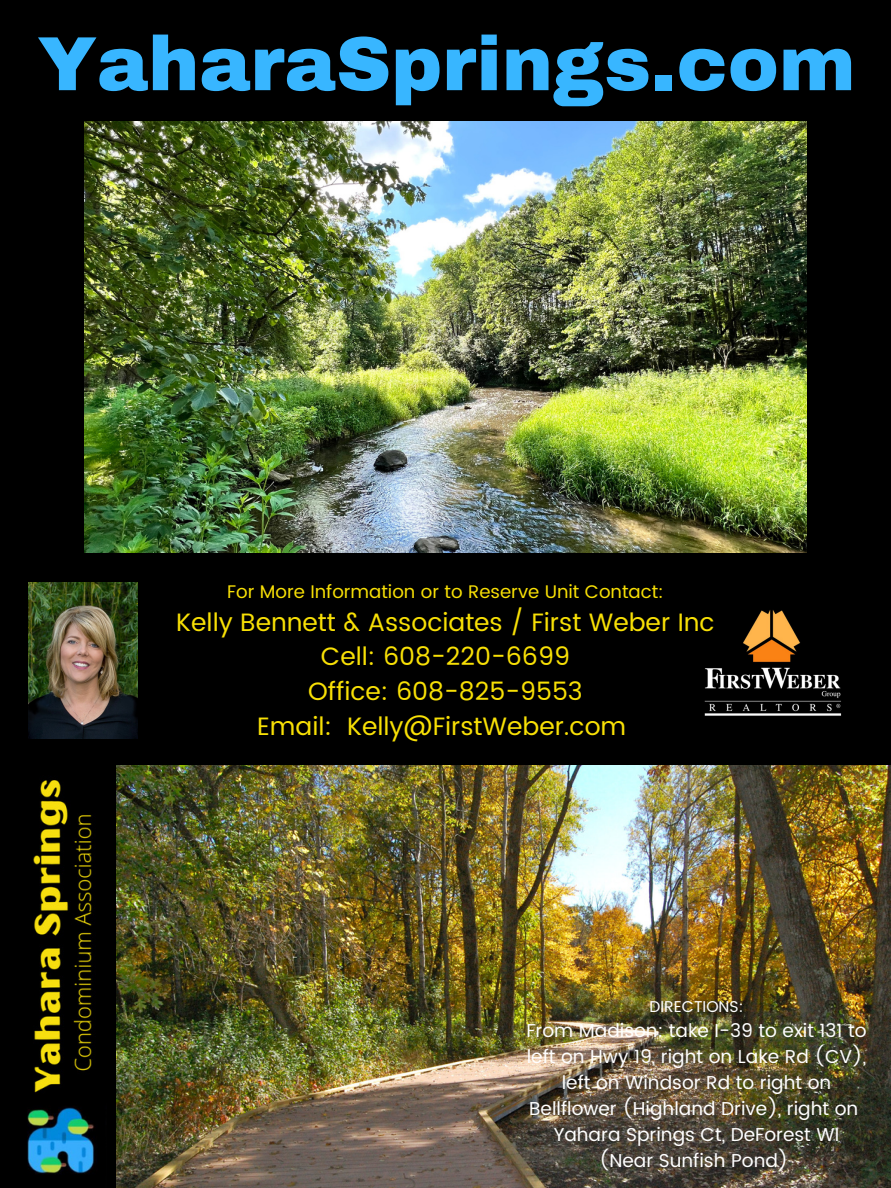
<style>
.page{position:relative;width:891px;height:1188px;background:#000}
.page>*{position:absolute;margin:0;border:0;box-sizing:border-box;transform-origin:0 0}
.t1{font:900 76.65px "Archivo";color:#38b6ff}
.t2{font:25.2px "Poppins";color:#f8e006}
.t3{font:18.75px "Poppins";color:#fff}
.t4{font:18.3px "Poppins";color:#f8e006}
.t5{font:15.6px "Poppins";color:#fff}
</style>
<div class="page">
<img style="left:28px;top:583px;width:109px;height:155px">
<img style="left:116px;top:766px;width:775px;height:422px">
<img style="left:27px;top:780px;width:68px;height:394px">
<img style="left:84px;top:122px;width:723px;height:431px">
<img style="left:704px;top:610px;width:138px;height:106px">
<p class="t1" style="left:37px;top:23px;width:820px">YaharaSprings.com</p>
<p class="t4" style="left:227px;top:581px;width:438px">For More Information or to Reserve Unit Contact:</p>
<p class="t2" style="left:176px;top:607px;width:540px">Kelly Bennett &amp; Associates / First Weber Inc</p>
<p class="t2" style="left:321px;top:642px;width:251px">Cell: 608-220-6699</p>
<p class="t2" style="left:308px;top:677px;width:276px">Office: 608-825-9553</p>
<p class="t2" style="left:257px;top:712px;width:371px">Email: Kelly@FirstWeber.com</p>
<p class="t5" style="left:650px;top:998px;width:95px">DIRECTIONS:</p>
<p class="t3" style="left:526px;top:1020px;width:342px">From Madison: take I-39 to exit 131 to</p>
<p class="t3" style="left:527px;top:1046px;width:341px">left on Hwy 19, right on Lake Rd (CV),</p>
<p class="t3" style="left:562px;top:1071px;width:271px">left on Windsor Rd to right on</p>
<p class="t3" style="left:529px;top:1097px;width:331px">Bellflower (Highland Drive), right on</p>
<p class="t3" style="left:554px;top:1123px;width:287px">Yahara Springs Ct, DeForest WI</p>
<p class="t3" style="left:599px;top:1149px;width:191px">(Near Sunfish Pond)</p>
</div>
